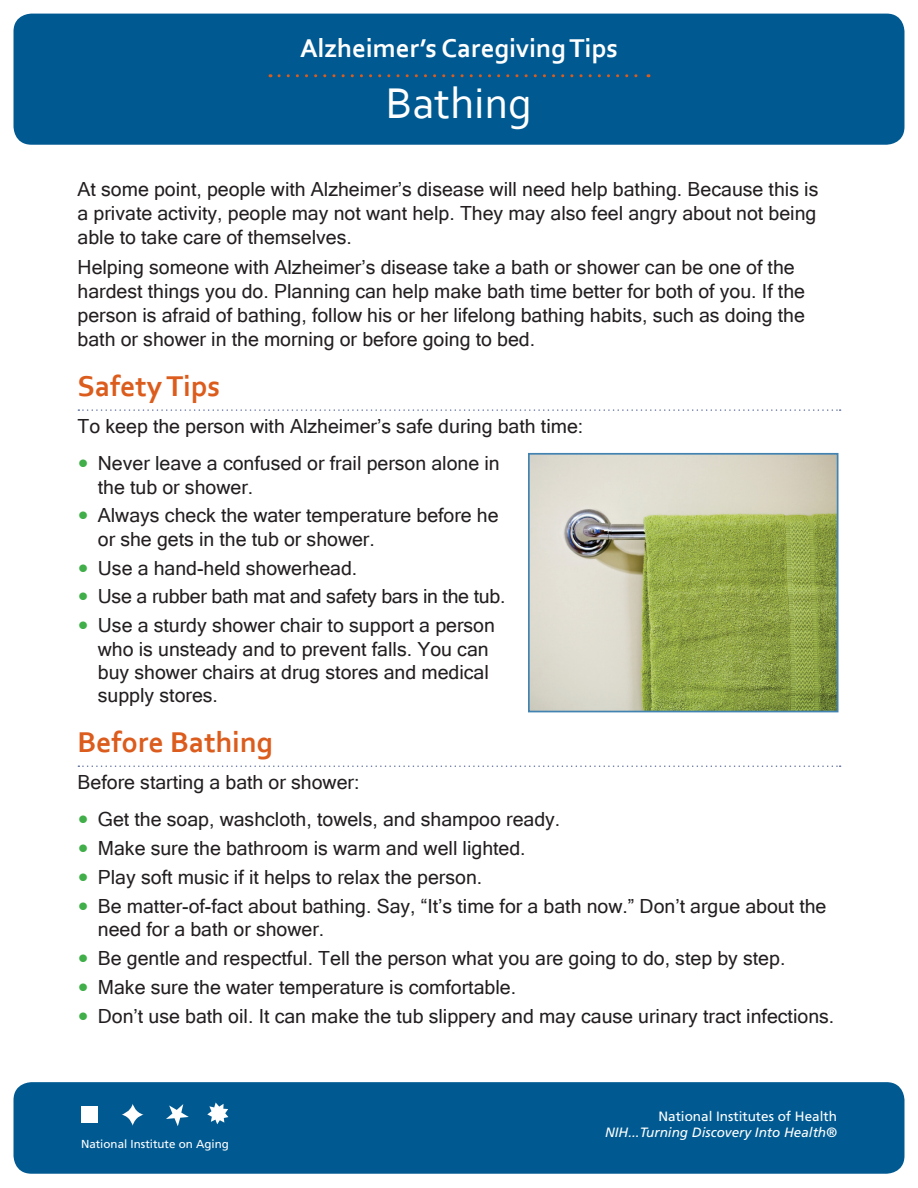
<style>
.page{position:relative;width:918px;height:1188px;background:#fff}
.page>*{position:absolute;margin:0;border:0;box-sizing:border-box;transform-origin:0 0}
.t1{font:45px "Corbel";color:#fff}
.t2{font:700 30px "Corbel";color:#db5c1c}
.t3{font:700 27px "Corbel";color:#fff}
.t4{font:19.5px/23.4px "Microsoft Sans Serif";color:#231f20}
.t5{font:italic 13.5px "Frutiger LT Std";color:#fff}
.t6{font:13.5px "Frutiger LT Std";color:#fff}
.t7{font:11.55px "Frutiger LT Std";color:#fff}
.s1{font-family:"Verdana";font-size:21px;color:#40ae49}
</style>
<div class="page">
<div style="left:14px;top:1082px;width:890px;height:92px;background:#005a91;border-radius:18px"></div>
<div style="left:81px;top:1107px;width:16px;height:16px;background:#fff"></div>
<svg style="left:122px;top:1104px;width:22px;height:22px"></svg>
<svg style="left:166px;top:1104px;width:23px;height:22px"></svg>
<svg style="left:207px;top:1103px;width:21px;height:21px"></svg>
<div style="left:14px;top:14px;width:890px;height:131px;background:#005a91;border-radius:18px"></div>
<svg style="left:279px;top:74px;width:370px;height:3px"></svg>
<svg style="left:78px;top:409px;width:763px;height:2px"></svg>
<svg style="left:78px;top:765px;width:763px;height:2px"></svg>
<img style="left:531px;top:456px;width:304px;height:253px">
<div style="left:528px;top:453px;width:310px;height:259px;border:2px solid #4283b2"></div>
<h3 class="t3" style="left:300px;top:31px;width:319px">Alzheimer’s Caregiving Tips</h3>
<h1 class="t1" style="left:386px;top:75px;width:148px">Bathing</h1>
<p class="t4" style="left:78px;top:176px;width:742px;line-height:24px;text-align:justify">At some point, people with Alzheimer’s disease will need help bathing. Because this is a private activity, people may not want help. They may also feel angry about not being able to take care of themselves.</p>
<p class="t4" style="left:78px;top:255px;width:729px;line-height:24px">Helping someone with Alzheimer’s disease take a bath or shower can be one of the hardest things you do. Planning can help make bath time better for both of you. If the person is afraid of bathing, follow his or her lifelong bathing habits, such as doing the bath or shower in the morning or before going to bed.</p>
<h2 class="t2" style="left:78px;top:367px;width:144px">Safety Tips</h2>
<p class="t4" style="left:78px;top:414px;width:507px">To keep the person with Alzheimer’s safe during bath time:</p>
<p class="t4" style="left:98px;top:451px;width:403px;text-indent:-20px"><span class="s1">•</span> Never leave a confused or frail person alone in the tub or shower.</p>
<p class="t4" style="left:98px;top:503px;width:402px;text-indent:-20px"><span class="s1">•</span> Always check the water temperature before he or she gets in the tub or shower.</p>
<p class="t4" style="left:78px;top:555px;width:281px"><span class="s1">•</span> Use a hand-held showerhead.</p>
<p class="t4" style="left:78px;top:584px;width:429px"><span class="s1">•</span> Use a rubber bath mat and safety bars in the tub.</p>
<p class="t4" style="left:98px;top:613px;width:399px;text-indent:-20px"><span class="s1">•</span> Use a sturdy shower chair to support a person who is unsteady and to prevent falls. You can buy shower chairs at drug stores and medical supply stores.</p>
<h2 class="t2" style="left:78px;top:723px;width:197px">Before Bathing</h2>
<p class="t4" style="left:78px;top:770px;width:283px">Before starting a bath or shower:</p>
<p class="t4" style="left:78px;top:807px;width:484px"><span class="s1">•</span> Get the soap, washcloth, towels, and shampoo ready.</p>
<p class="t4" style="left:78px;top:836px;width:450px"><span class="s1">•</span> Make sure the bathroom is warm and well lighted.</p>
<p class="t4" style="left:78px;top:865px;width:406px"><span class="s1">•</span> Play soft music if it helps to relax the person.</p>
<p class="t4" style="left:98px;top:893px;width:730px;text-indent:-20px"><span class="s1">•</span> Be matter-of-fact about bathing. Say, “It’s time for a bath now.” Don’t argue about the need for a bath or shower.</p>
<p class="t4" style="left:78px;top:946px;width:709px"><span class="s1">•</span> Be gentle and respectful. Tell the person what you are going to do, step by step.</p>
<p class="t4" style="left:78px;top:974px;width:440px"><span class="s1">•</span> Make sure the water temperature is comfortable.</p>
<p class="t4" style="left:78px;top:1003px;width:758px"><span class="s1">•</span> Don’t use bath oil. It can make the tub slippery and may cause urinary tract infections.</p>
<p class="t7" style="left:81px;top:1138px;width:149px">National Institute on Aging</p>
<p class="t6" style="left:658px;top:1108px;width:180px">National Institutes of Health</p>
<p class="t5" style="left:605px;top:1124px;width:233px">NIH...Turning Discovery Into Health®</p>
</div>
